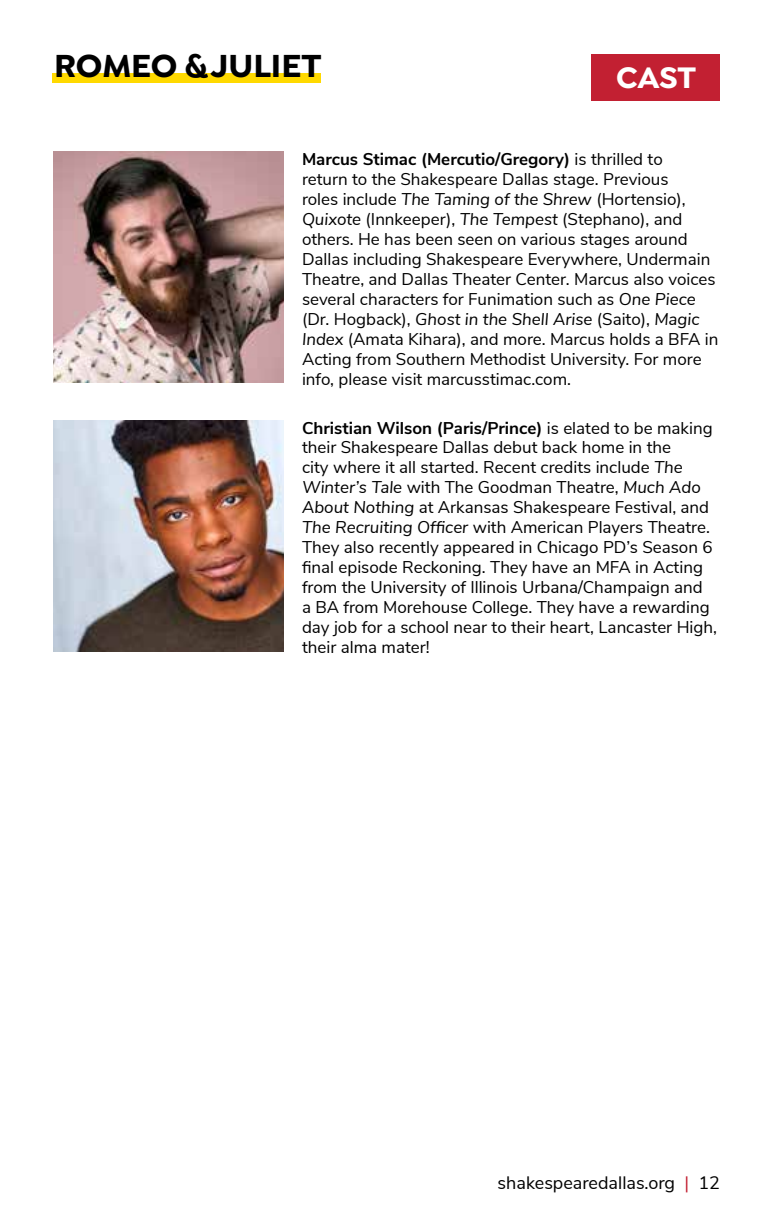
<style>
.page{position:relative;width:774px;height:1224px;background:#fff}
.page>*{position:absolute;margin:0;border:0;box-sizing:border-box;transform-origin:0 0}
.t1{font:700 34px "Isidora Sans";color:#000}
.t2{font:700 31.6px "Isidora Sans";color:#fff}
.t3{font:18px "Nunito Sans";color:#000}
.t4{font:17px/20px "Nunito Sans";color:#000}
.s1{font-weight:700}
.s2{font-style:italic}
.s3{color:#c22032}
</style>
<div class="page">
<div style="left:52px;top:74px;width:269px;height:9px;background:#ffd900"></div>
<div style="left:591px;top:55px;width:129px;height:46px;background:#c22032"></div>
<img style="left:54px;top:421px;width:230px;height:230px">
<img style="left:54px;top:152px;width:230px;height:230px">
<h1 class="t1" style="left:54px;top:45px;width:269px">ROMEO &amp; JULIET</h1>
<h2 class="t2" style="left:616px;top:58px;width:82px">CAST</h2>
<p class="t4" style="left:302px;top:148px;width:418px"><span class="s1">Marcus Stimac (Mercutio/Gregory)</span> is thrilled to<br>return to the Shakespeare Dallas stage. Previous<br>roles include <span class="s2">The Taming of the Shrew</span> (Hortensio), <span class="s2">Quixote</span> (Innkeeper), <span class="s2">The Tempest</span> (Stephano), and others. He has been seen on various stages around Dallas including Shakespeare Everywhere, Undermain Theatre, and Dallas Theater Center. Marcus also voices several characters for Funimation such as <span class="s2">One Piece </span>(Dr. Hogback), <span class="s2">Ghost in the Shell Arise</span> (Saito), <span class="s2">Magic Index</span> (Amata Kihara), and more. Marcus holds a BFA in Acting from Southern Methodist University. For more info, please visit marcusstimac.com.</p>
<p class="t4" style="left:302px;top:417px;width:417px"><span class="s1">Christian Wilson (Paris/Prince)</span> is elated to be making their Shakespeare Dallas debut back home in the<br>city where it all started. Recent credits include <span class="s2">The Winter’s Tale</span> with The Goodman Theatre, <span class="s2">Much Ado About Nothing</span> at Arkansas Shakespeare Festival, and <span class="s2">The Recruiting Officer</span> with American Players Theatre.<br>They also recently appeared in Chicago PD’s Season 6 final episode Reckoning. They have an MFA in Acting from the University of Illinois Urbana/Champaign and<br>a BA from Morehouse College. They have a rewarding day job for a school near to their heart, Lancaster High, their alma mater!</p>
<p class="t3" style="left:498px;top:1170px;width:224px">shakespearedallas.org <span class="s3">|</span> 12</p>
</div>
